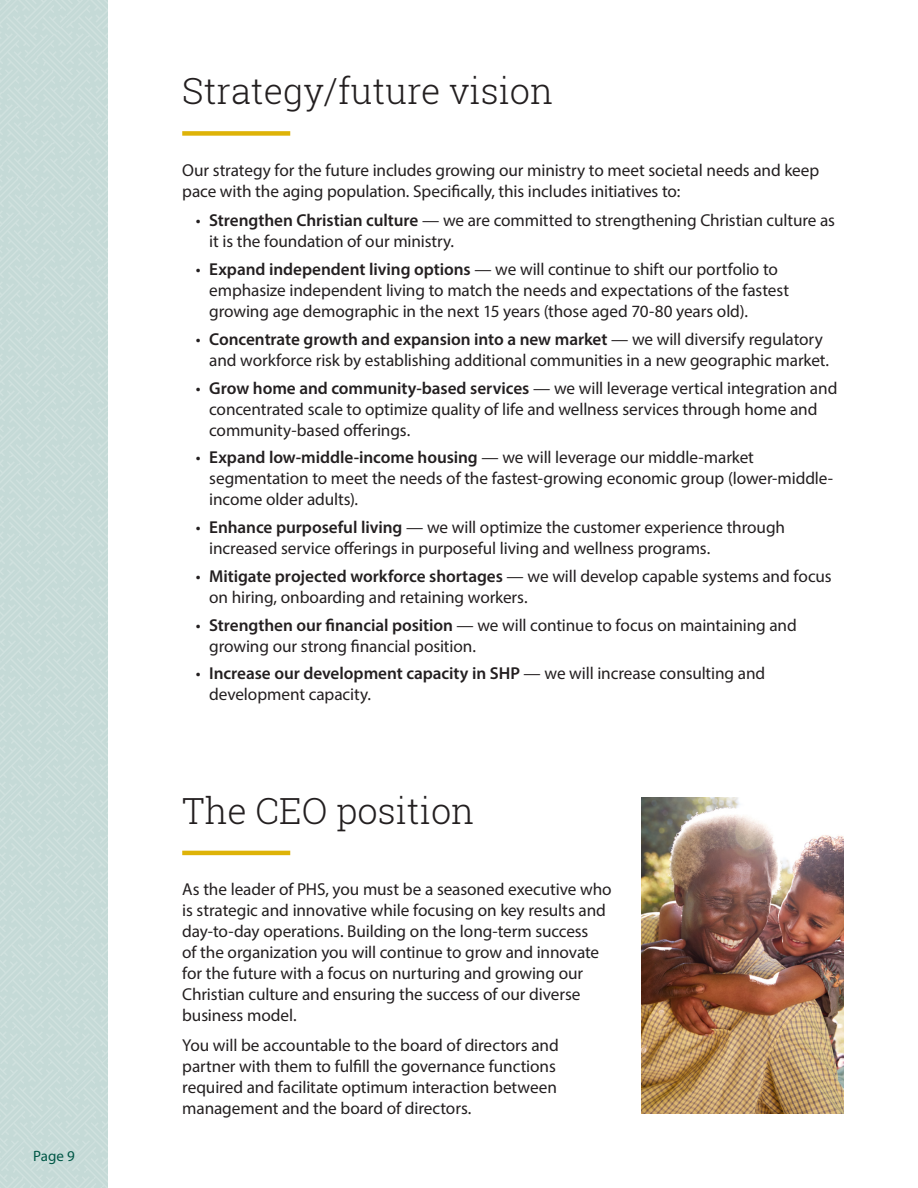
<style>
.page{position:relative;width:918px;height:1188px;background:#fff}
.page>*{position:absolute;margin:0;border:0;box-sizing:border-box;transform-origin:0 0}
.Section_Header{font:300 36px "Roboto Slab";color:#231f20}
.Body_Copy_11_5_Extra_P_Space{font:17.25px/21px "Myriad Pro";letter-spacing:-.005em;color:#231f20}
.t1{font:15px "Myriad Pro";color:#005746}
.s1{font-weight:600}
</style>
<div class="page">
<div style="left:0;top:0;width:108px;height:1188px;background:#c5dad7"></div>
<div style="left:182px;top:131px;width:108px;height:5px;background:#deb308"></div>
<hr style="left:182px;top:851px;width:108px;height:4px;background:#deb308">
<img style="left:641px;top:797px;width:203px;height:317px">
<p class="t1" style="left:33px;top:1147px;width:43px">Page 9</p>
<p class="Section_Header" style="left:182px;top:66px;width:373px">Strategy/future vision</p>
<p class="Body_Copy_11_5_Extra_P_Space" style="left:182px;top:159px;width:639px">Our strategy for the future includes growing our ministry to meet societal needs and keep pace with the aging population. Specifically, this includes initiatives to:</p>
<p class="Body_Copy_11_5_Extra_P_Space" style="left:209px;top:210px;width:627px;text-indent:-14px">• <span class="s1">Strengthen Christian culture</span> — we are committed to strengthening Christian culture as it is the foundation of our ministry.</p>
<p class="Body_Copy_11_5_Extra_P_Space" style="left:209px;top:258px;width:581px;text-indent:-14px">• <span class="s1">Expand independent living options</span> — we will continue to shift our portfolio to emphasize independent living to match the needs and expectations of the fastest growing age demographic in the next 15 years (those aged 70-80 years old).</p>
<p class="Body_Copy_11_5_Extra_P_Space" style="left:209px;top:328px;width:621px;text-indent:-14px">• <span class="s1">Concentrate growth and expansion into a new market</span> — we will diversify regulatory and workforce risk by establishing additional communities in a new geographic market.</p>
<p class="Body_Copy_11_5_Extra_P_Space" style="left:209px;top:377px;width:630px;text-indent:-14px">• <span class="s1">Grow home and community-based services</span> — we will leverage vertical integration and concentrated scale to optimize quality of life and wellness services through home and community-based offerings.</p>
<p class="Body_Copy_11_5_Extra_P_Space" style="left:209px;top:447px;width:626px;text-indent:-14px">• <span class="s1">Expand low-middle-income housing</span> — we will leverage our middle-market segmentation to meet the needs of the fastest-growing economic group (lower-middle&shy;income older adults).</p>
<p class="Body_Copy_11_5_Extra_P_Space" style="left:209px;top:516px;width:577px;text-indent:-14px">• <span class="s1">Enhance purposeful living</span> — we will optimize the customer experience through increased service offerings in purposeful living and wellness programs.</p>
<p class="Body_Copy_11_5_Extra_P_Space" style="left:209px;top:565px;width:624px;text-indent:-14px">• <span class="s1">Mitigate projected workforce shortages</span> — we will develop capable systems and focus on hiring, onboarding and retaining workers.</p>
<p class="Body_Copy_11_5_Extra_P_Space" style="left:209px;top:614px;width:589px;text-indent:-14px">• <span class="s1">Strengthen our financial position</span> — we will continue to focus on maintaining and growing our strong financial position.</p>
<p class="Body_Copy_11_5_Extra_P_Space" style="left:209px;top:663px;width:558px;text-indent:-14px">• <span class="s1">Increase our development capacity in SHP</span> — we will increase consulting and development capacity.</p>
<p class="Section_Header" style="left:182px;top:786px;width:294px">The CEO position</p>
<p class="Body_Copy_11_5_Extra_P_Space" style="left:182px;top:879px;width:431px">As the leader of PHS, you must be a seasoned executive who is strategic and innovative while focusing on key results and day-to-day operations. Building on the long-term success<br>of the organization you will continue to grow and innovate for the future with a focus on nurturing and growing our Christian culture and ensuring the success of our diverse business model.</p>
<p class="Body_Copy_11_5_Extra_P_Space" style="left:182px;top:1034px;width:378px">You will be accountable to the board of directors and partner with them to fulfill the governance functions required and facilitate optimum interaction between management and the board of directors.</p>
</div>
